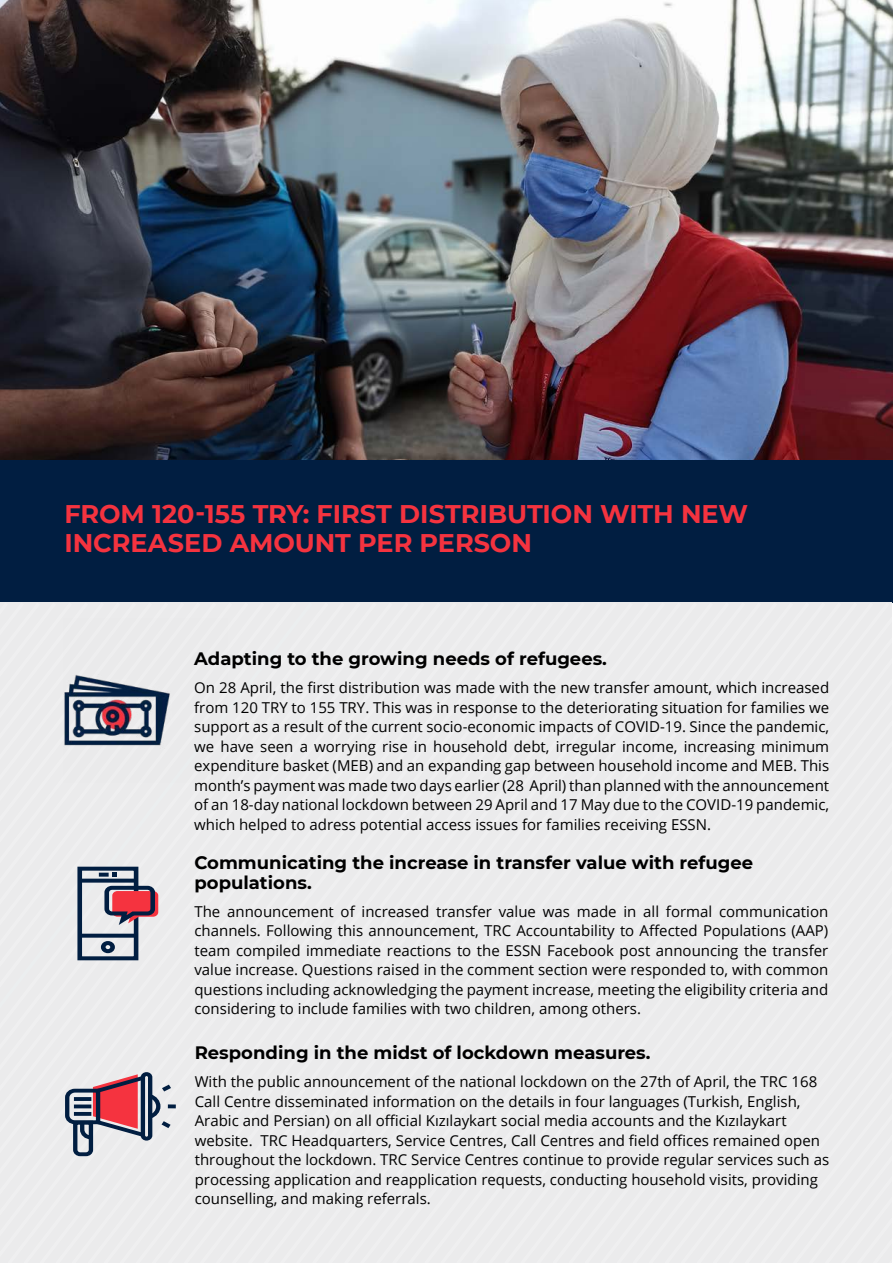
<style>
.page{position:relative;width:893px;height:1263px;background:#fff}
.page>*{position:absolute;margin:0;border:0;box-sizing:border-box;transform-origin:0 0}
.t1{font:700 25.5px/28.5px "Montserrat";letter-spacing:-.005em;color:#f5333f}
.t2{font:700 18px/19.5px "Montserrat";color:#000}
.t3{font:15px/19.5px "Open Sans";color:#000}
</style>
<div class="page">
<div style="left:0;top:458px;width:893px;height:144px;background:#011e41"></div>
<div style="left:174px;top:602px;width:263px;height:661px;background:#ebebec"></div>
<div style="left:437px;top:602px;width:456px;height:661px;background:#ebebec"></div>
<div style="left:174px;top:618px;width:54px;height:165px;background:#eaeaeb"></div>
<svg style="left:0;top:602px;width:174px;height:661px"></svg>
<img style="left:0;top:0;width:893px;height:459px">
<h1 class="t1" style="left:64px;top:499px;width:685px">FROM 120-155 TRY: FIRST DISTRIBUTION WITH NEW<br>INCREASED AMOUNT PER PERSON</h1>
<p class="t2" style="left:194px;top:648px;width:414px">Adapting to the growing needs of refugees.</p>
<p class="t3" style="left:194px;top:678px;width:636px;text-align:justify">On 28 April, the first distribution was made with the new transfer amount, which increased from 120 TRY to 155 TRY. This was in response to the deteriorating situation for families we support as a result of the current socio-economic impacts of COVID-19. Since the pandemic, we have seen a worrying rise in household debt, irregular income, increasing minimum expenditure basket (MEB) and an expanding gap between household income and MEB. This month s’ payment was made two days earlier (28 April) than planned with the announcement of an 18-day national lockdown between 29 April and 17 May due to the COVID-19 pandemic, which helped to adress potential access issues for families receiving ESSN.</p>
<p class="t2" style="left:194px;top:852px;width:560px">Communicating the increase in transfer value with refugee populations.</p>
<p class="t3" style="left:719px;top:901px;width:111px">communication</p>
<p class="t3" style="left:341px;top:901px;width:16px">of</p>
<p class="t3" style="left:436px;top:901px;width:57px">transfer</p>
<p class="t3" style="left:666px;top:901px;width:48px">formal</p>
<p class="t3" style="left:194px;top:901px;width:635px">The<br>channels. Following this announcement, TRC Accountability to Affected Populations (AAP( team compiled immediate reactions to the ESSN Facebook post announcing the transfer value increase. Questions raised in the comment section were responded to, with common questions including acknowledging the payment increase, meeting the eligibility criteria and considering to include families with two children, among others.</p>
<p class="t3" style="left:362px;top:901px;width:69px">increased</p>
<p class="t3" style="left:499px;top:901px;width:39px">value</p>
<p class="t3" style="left:577px;top:901px;width:41px">made</p>
<p class="t3" style="left:643px;top:901px;width:17px">all</p>
<p class="t3" style="left:623px;top:901px;width:15px">in</p>
<p class="t3" style="left:227px;top:901px;width:108px">announcement</p>
<p class="t3" style="left:543px;top:901px;width:29px">was</p>
<p class="t2" style="left:195px;top:1042px;width:457px">Responding in the midst of lockdown measures.</p>
<p class="t3" style="left:195px;top:1071px;width:624px">With the public announcement of the national lockdown on the 27th of April, the TRC 168</p>
<p class="t3" style="left:195px;top:1091px;width:607px">Call Centre disseminated information on the details in four languages (Turkish, English,</p>
<p class="t3" style="left:195px;top:1110px;width:593px">Arabic and Persian) on all official Kızılaykart social media accounts and the Kızılaykart</p>
<p class="t3" style="left:260px;top:1130px;width:561px">TRC Headquarters, Service Centres, Call Centres and field offices remained open</p>
<p class="t3" style="left:195px;top:1130px;width:636px">website.<br>throughout the lockdown. TRC Service Centres continue to provide regular services such as processing application and reapplication requests, conducting household visits, providing counselling, and making referrals.</p>
</div>
